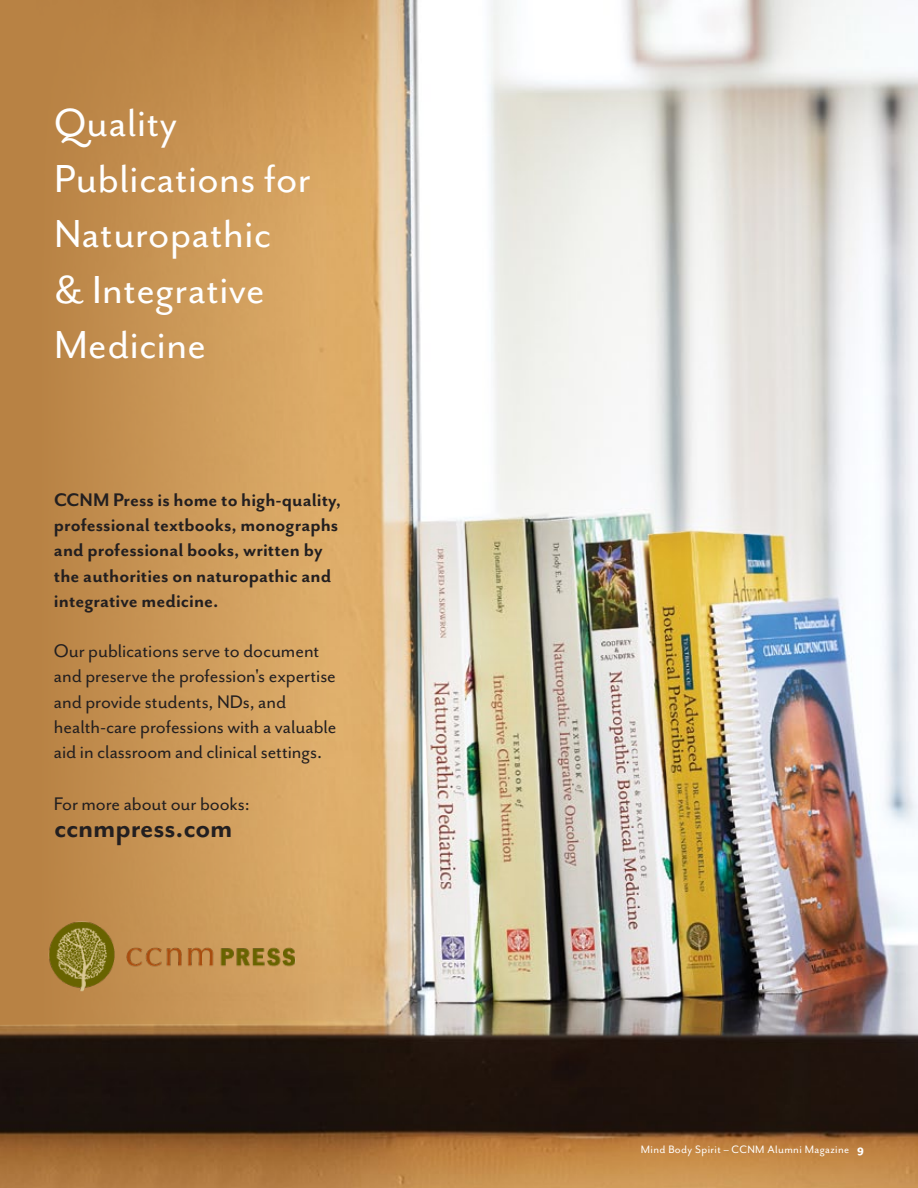
<style>
.page{position:relative;width:918px;height:1188px;background:#fff}
.page>*{position:absolute;margin:0;border:0;box-sizing:border-box;transform-origin:0 0}
.t1{font:45px/55.5px "Mr Eaves San OT";letter-spacing:.01em;color:#fff}
.t2{font:700 31.5px "Mr Eaves San OT";letter-spacing:-.005em;color:#231f20}
.t3{font:21px/25.2px "Mr Eaves San OT";letter-spacing:-.005em;color:#231f20}
.t4{font:700 21px/25.2px "Mr Eaves San OT";color:#231f20}
.t5{font:12.3px "Mr Eaves San OT";letter-spacing:.03em;color:#fff}
.s1{font-weight:800}
</style>
<div class="page">
<img style="left:0;top:0;width:918px;height:1188px">
<svg style="left:0;top:0;width:372px;height:1025px;background:#c99655"></svg>
<img style="left:48px;top:920px;width:250px;height:72px">
<h1 class="t1" style="left:54px;top:96px;width:259px">Quality<br>Publications for<br>Naturopathic &amp; Integrative<br>Medicine</h1>
<p class="t4" style="left:54px;top:487px;width:289px">CCNM Press is home to high-quality, professional textbooks, monographs and professional books, written by the authorities on naturopathic and integrative medicine.</p>
<p class="t3" style="left:54px;top:639px;width:284px">Our publications serve to document and preserve the profession's expertise and provide students, NDs, and health-care professions with a valuable aid in classroom and clinical settings.</p>
<p class="t3" style="left:54px;top:792px;width:197px">For more about our books:</p>
<h2 class="t2" style="left:54px;top:811px;width:180px">ccnmpress.com</h2>
<p class="t5" style="left:641px;top:1143px;width:225px">Mind Body Spirit – CCNM Alumni Magazine <span class="s1">9</span></p>
</div>
